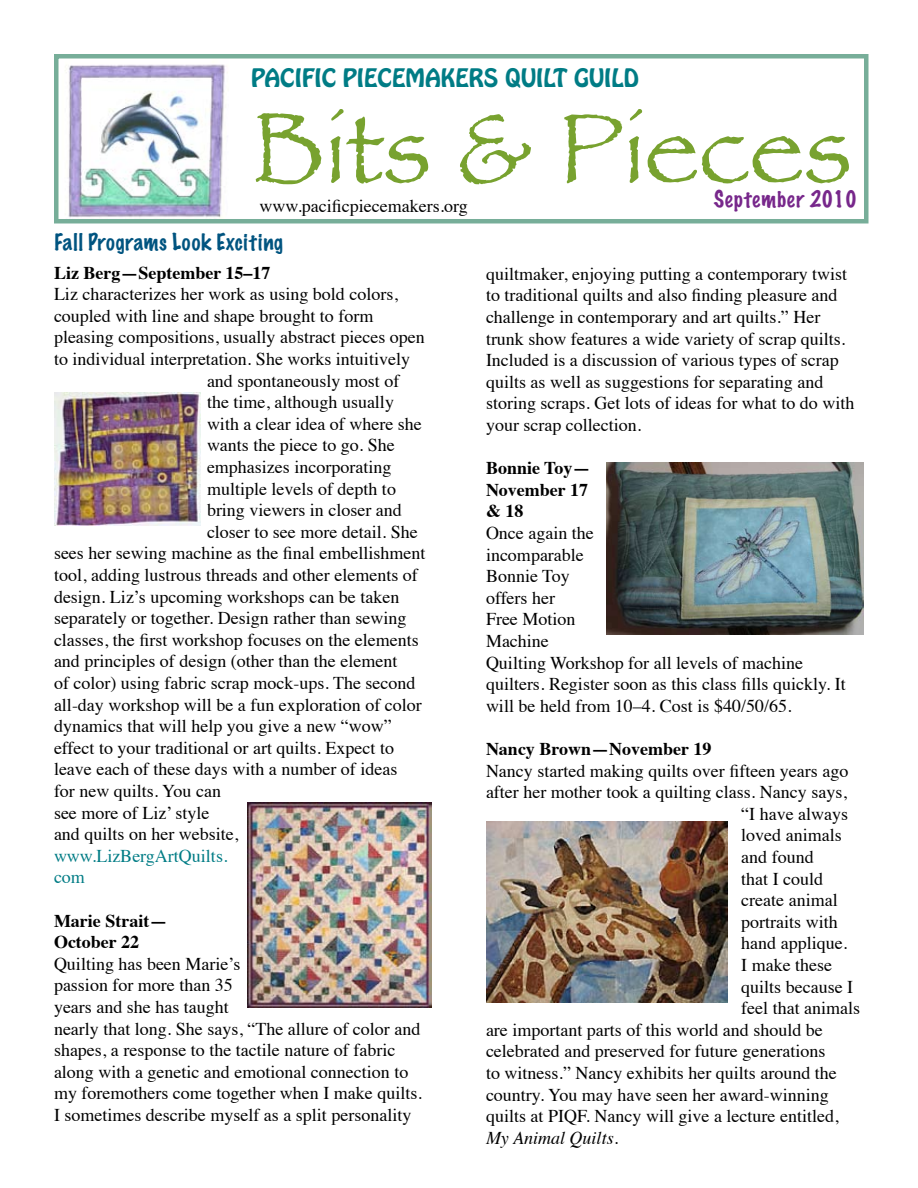
<style>
.page{position:relative;width:918px;height:1188px;background:#fff}
.page>*{position:absolute;margin:0;border:0;box-sizing:border-box;transform-origin:0 0}
.t1{font:102px "Papyrus";color:#78a22f}
.t2{font:22.5px "Hobo Std";color:#007c85}
.t3{font:100 21px "Marker Felt";letter-spacing:.035em;color:#005480}
.t4{font:100 21px "Marker Felt";letter-spacing:.035em;color:#77278b}
.t5{font:18px/21.6px "Times";color:#000}
.t6{font:700 18px/21.6px "Times";color:#000}
.t7{font:18px/21.6px "Times";color:#007c85}
.t8{font:italic 18px "Times";color:#000}
</style>
<div class="page">
<img style="left:65px;top:64px;width:163px;height:154px">
<div style="left:54px;top:54px;width:814px;height:169px;border:4px solid #77ae99"></div>
<img style="left:54px;top:393px;width:146px;height:133px">
<img style="left:248px;top:803px;width:184px;height:204px">
<img style="left:607px;top:463px;width:257px;height:172px">
<img style="left:486px;top:821px;width:242px;height:182px">
<p class="t2" style="left:251px;top:63px;width:389px">PACIFIC PIECEMAKERS QUILT GUILD</p>
<h1 class="t1" style="left:251px;top:87px;width:602px">Bits &amp; Pieces</h1>
<p class="t5" style="left:260px;top:193px;width:210px">www.pacificpiecemakers.org</p>
<p class="t4" style="left:714px;top:184px;width:145px">September 2010</p>
<p class="t3" style="left:54px;top:227px;width:231px">Fall Programs Look Exciting</p>
<p class="t6" style="left:54px;top:260px;width:218px">Liz Berg—September 15–17</p>
<p class="t5" style="left:54px;top:282px;width:345px">Liz characterizes her work as using bold colors,</p>
<p class="t5" style="left:54px;top:303px;width:321px">coupled with line and shape brought to form</p>
<p class="t5" style="left:54px;top:325px;width:372px">pleasing compositions, usually abstract pieces open</p>
<p class="t5" style="left:54px;top:347px;width:358px">to individual interpretation. She works intuitively</p>
<p class="t5" style="left:207px;top:368px;width:194px">and spontaneously most of</p>
<p class="t5" style="left:207px;top:390px;width:189px">the time, although usually</p>
<p class="t5" style="left:207px;top:411px;width:216px">with a clear idea of where she</p>
<p class="t5" style="left:207px;top:433px;width:189px">wants the piece to go. She</p>
<p class="t5" style="left:207px;top:455px;width:186px">emphasizes incorporating</p>
<p class="t5" style="left:207px;top:476px;width:190px">multiple levels of depth to</p>
<p class="t5" style="left:207px;top:498px;width:196px">bring viewers in closer and</p>
<p class="t5" style="left:207px;top:519px;width:212px">closer to see more detail. She</p>
<p class="t5" style="left:54px;top:541px;width:373px">sees her sewing machine as the final embellishment</p>
<p class="t5" style="left:54px;top:563px;width:365px">tool, adding lustrous threads and other elements of</p>
<p class="t5" style="left:54px;top:584px;width:347px">design. Liz’s upcoming workshops can be taken</p>
<p class="t5" style="left:54px;top:606px;width:354px">separately or together. Design rather than sewing</p>
<p class="t5" style="left:54px;top:627px;width:366px">classes, the first workshop focuses on the elements</p>
<p class="t5" style="left:54px;top:649px;width:345px">and principles of design (other than the element</p>
<p class="t5" style="left:54px;top:671px;width:363px">of color) using fabric scrap mock-ups. The second</p>
<p class="t5" style="left:54px;top:692px;width:369px">all-day workshop will be a fun exploration of color</p>
<p class="t5" style="left:54px;top:714px;width:339px">dynamics that will help you give a new “wow”</p>
<p class="t5" style="left:54px;top:735px;width:342px">effect to your traditional or art quilts. Expect to</p>
<p class="t5" style="left:54px;top:757px;width:345px">leave each of these days with a number of ideas</p>
<p class="t5" style="left:54px;top:779px;width:169px">for new quilts. You can</p>
<p class="t5" style="left:54px;top:800px;width:157px">see more of Liz’ style</p>
<p class="t5" style="left:54px;top:822px;width:186px">and quilts on her website,</p>
<p class="t7" style="left:54px;top:843px;width:175px">www.LizBergArtQuilts. com</p>
<p class="t6" style="left:54px;top:908px;width:115px">Marie Strait—<br>October 22</p>
<p class="t5" style="left:54px;top:951px;width:369px">Quilting has been Marie’s<br>passion for more than 35<br>years and she has taught<br>nearly that long. She says, “The allure of color and shapes, a response to the tactile nature of fabric along with a genetic and emotional connection to my foremothers come together when I make quilts.<br>I sometimes describe myself as a split personality</p>
<p class="t5" style="left:486px;top:261px;width:370px">quiltmaker, enjoying putting a contemporary twist to traditional quilts and also finding pleasure and challenge in contemporary and art quilts.” Her trunk show features a wide variety of scrap quilts.<br>Included is a discussion of various types of scrap quilts as well as suggestions for separating and storing scraps. Get lots of ideas for what to do with your scrap collection.</p>
<p class="t6" style="left:486px;top:455px;width:106px">Bonnie Toy—<br>November 17 &amp; 18</p>
<p class="t5" style="left:486px;top:521px;width:361px">Once again the<br>incomparable<br>Bonnie Toy<br>offers her<br>Free Motion<br>Machine<br>Quilting Workshop for all levels of machine quilters. Register soon as this class fills quickly. It will be held from 10–4. Cost is $40/50/65.</p>
<p class="t6" style="left:486px;top:736px;width:227px">Nancy Brown—November 19</p>
<p class="t5" style="left:486px;top:758px;width:364px">Nancy started making quilts over fifteen years ago</p>
<p class="t5" style="left:486px;top:780px;width:362px">after her mother took a quilting class. Nancy says,</p>
<p class="t5" style="left:741px;top:801px;width:108px">“I have always</p>
<p class="t5" style="left:741px;top:823px;width:102px">loved animals</p>
<p class="t5" style="left:741px;top:845px;width:74px">and found</p>
<p class="t5" style="left:741px;top:866px;width:83px">that I could</p>
<p class="t5" style="left:741px;top:888px;width:98px">create animal</p>
<p class="t5" style="left:741px;top:909px;width:98px">portraits with</p>
<p class="t5" style="left:741px;top:931px;width:107px">hand applique.</p>
<p class="t5" style="left:741px;top:953px;width:92px">I make these</p>
<p class="t5" style="left:741px;top:974px;width:113px">quilts because I</p>
<p class="t5" style="left:741px;top:996px;width:120px">feel that animals</p>
<p class="t5" style="left:486px;top:1017px;width:338px">are important parts of this world and should be</p>
<p class="t5" style="left:486px;top:1039px;width:341px">celebrated and preserved for future generations</p>
<p class="t5" style="left:486px;top:1061px;width:352px">to witness.” Nancy exhibits her quilts around the</p>
<p class="t5" style="left:486px;top:1082px;width:344px">country. You may have seen her award-winning</p>
<p class="t5" style="left:486px;top:1104px;width:354px">quilts at PIQF. Nancy will give a lecture entitled,</p>
<p class="t8" style="left:486px;top:1122px;width:134px">My Animal Quilts.</p>
</div>
